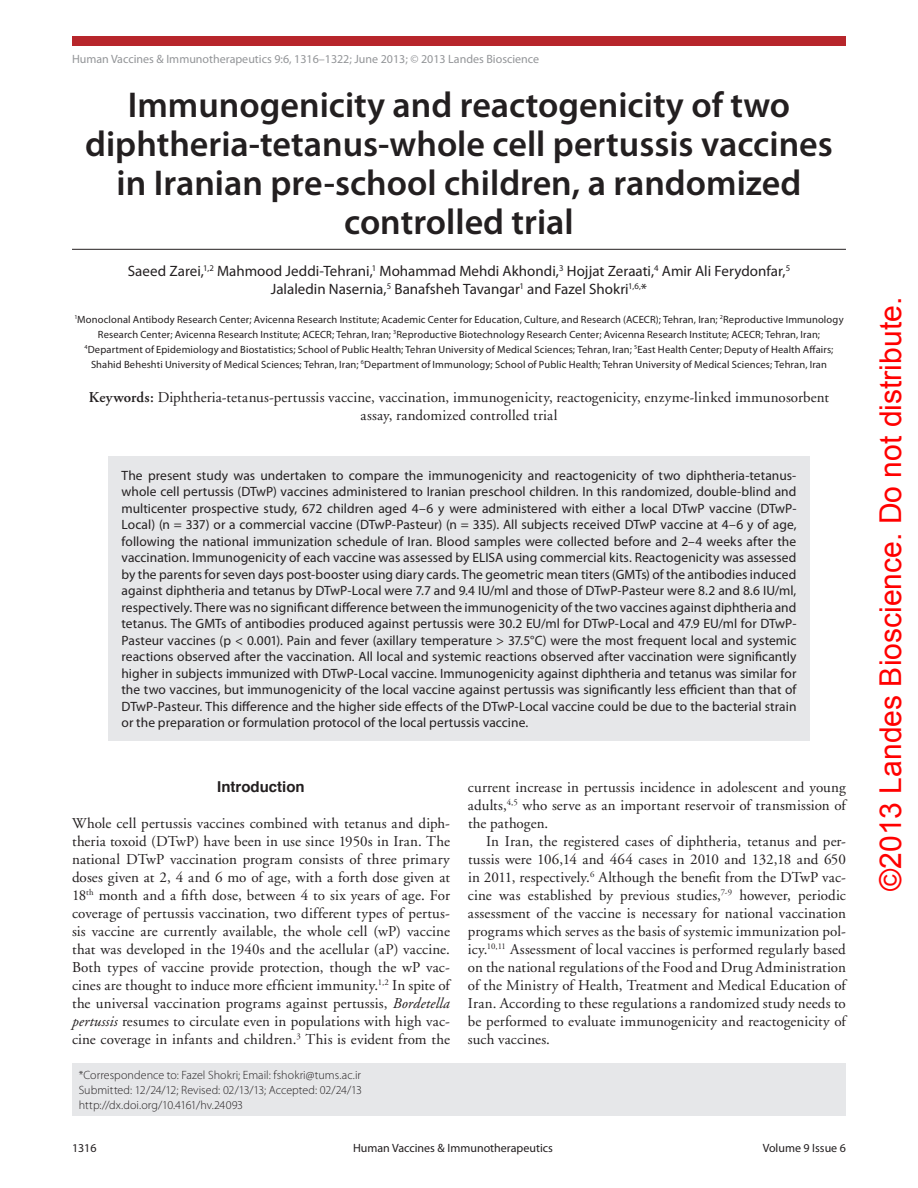
<style>
.page{position:relative;width:918px;height:1188px;background:#fff}
.page>*{position:absolute;margin:0;border:0;box-sizing:border-box;transform-origin:0 0}
.t1{font:600 36px/39px "Myriad Pro";color:#231f20;text-align:center}
.t2{font:30.15px "Arial";color:#f00}
.t3{font:15px/18px "Adobe Garamond";letter-spacing:.01em;color:#231f20;text-align:justify}
.t4{font:15px/18px "Myriad Pro";color:#231f20;text-align:center}
.t5{font:700 15px "Helvetica";color:#231f20}
.t6{font:13.5px/16.5px "Myriad Pro";letter-spacing:.005em;color:#231f20;text-align:justify}
.t7{font:300 12px/15px "Myriad Pro";letter-spacing:-.005em;color:#231f20;text-align:justify}
.t8{font:12px "Myriad Pro";color:#939598}
.t9{font:12px "Myriad Pro";color:#231f20}
.t10{font:10.5px "Myriad Pro";letter-spacing:.01em;color:#231f20}
.s1{font-weight:600}
.s2{font-style:italic}
</style>
<div class="page">
<div style="left:72px;top:36px;width:774px;height:10px;background:#b7262b"></div>
<div style="left:72px;top:1063px;width:774px;height:53px;background:#e6e7e9"></div>
<div style="left:108px;top:456px;width:702px;height:285px;background:#e6e7e9"></div>
<hr style="left:72px;top:249px;width:774px;height:1px;background:#231f20">
<p class="t8" style="left:72px;top:52px;width:469px">Human Vaccines &amp; Immunotherapeutics 9:6, 1316–1322; June 2013; © 2013 Landes Bioscience</p>
<h1 class="t1" style="left:85px;top:85px;width:749px">Immunogenicity and reactogenicity of two diphtheria-tetanus-whole cell pertussis vaccines in Iranian pre-school children, a randomized controlled trial</h1>
<p class="t4" style="left:128px;top:262px;width:664px">Saeed Zarei,<sup>1,2</sup> Mahmood Jeddi-Tehrani,<sup>1</sup> Mohammad Mehdi Akhondi,<sup>3</sup> Hojjat Zeraati,<sup>4</sup> Amir Ali Ferydonfar,<sup>5<br></sup>Jalaledin Nasernia,<sup>5</sup> Banafsheh Tavangar<sup>1</sup> and Fazel Shokri<sup>1,6,</sup>*</p>
<p class="t10" style="left:74px;top:313px;width:555px"><sup>1</sup>Monoclonal Antibody Research Center; Avicenna Research Institute; Academic Center for Education, Culture, and Research (ACEC</p>
<p class="t10" style="left:650px;top:313px;width:195px">R); Tehran, Iran; <sup>2</sup>Reproductive Immunology</p>
<p class="t10" style="left:98px;top:328px;width:212px">Research Center; Avicenna Research Institute; ACEC</p>
<p class="t10" style="left:326px;top:328px;width:412px">R; Tehran, Iran; <sup>3</sup>Reproductive Biotechnology Research Center; Avicenna Research Institute; ACEC</p>
<p class="t10" style="left:755px;top:328px;width:66px">R; Tehran, Iran;</p>
<p class="t10" style="left:85px;top:343px;width:750px"><sup>4</sup>Department of Epidemiology and Biostatistics; School of Public Health; Tehran University of Medical Sciences; Tehran, Iran; <sup>5</sup>East Health Center; Deputy of Health Affairs;</p>
<p class="t10" style="left:91px;top:358px;width:737px">Shahid Beheshti University of Medical Sciences; Tehran, Iran; <sup>6</sup>Department of Immunology; School of Public Health; Tehran University of Medical Sciences; Tehran, Iran</p>
<p class="t3" style="left:89px;top:389px;width:742px;text-align:center"><span class="s1">Keywords:</span> Diphtheria-tetanus-pertussis vaccine, vaccination, immunogenicity, reactogenicity, enzyme-linked immunosorbent assay, randomized controlled trial</p>
<p class="t6" style="left:122px;top:467px;width:677px">The present study was undertaken to compare the immunogenicity and reactogenicity of two diphtheria-tetanus&shy;whole cell pertussis (DTwP) vaccines administered to Iranian preschool children. In this randomized, double-blind and multicenter prospective study, 672 children aged 4–6 y were administered with either a local DTwP vaccine (DTwP-Local) (n = 337) or a commercial vaccine (DTwP-Pasteur) (n = 335). All subjects received DTwP vaccine at 4–6 y of age, following the national immunization schedule of Iran. Blood samples were collected before and 2–4 weeks after the vaccination. Immunogenicity of each vaccine was assessed by ELISA using commercial kits. Reactogenicity was assessed by the parents for seven days post-booster using diary cards. The geometric mean titers (GMTs) of the antibodies induced against diphtheria and tetanus by DTwP-Local were 7.7 and 9.4 IU/ml and those of DTwP-Pasteur were 8.2 and 8.6 IU/ml, respectively. There was no significant difference between the immunogenicity of the two vaccines against diphtheria and tetanus. The GMTs of antibodies produced against pertussis were 30.2 EU/ml for DTwP-Local and 47.9 EU/ml for DTwP-Pasteur vaccines (p &lt; 0.001). Pain and fever (axillary temperature &gt; 37.5°C) were the most frequent local and systemic reactions observed after the vaccination. All local and systemic reactions observed after vaccination were significantly higher in subjects immunized with DTwP-Local vaccine. Immunogenicity against diphtheria and tetanus was similar for the two vaccines, but immunogenicity of the local vaccine against pertussis was significantly less efficient than that of DTwP-Pasteur. This difference and the higher side effects of the DTwP-Local vaccine could be due to the bacterial strain or the preparation or formulation protocol of the local pertussis vaccine.</p>
<p class="t5" style="left:217px;top:775px;width:89px">Introduction</p>
<p class="t3" style="left:72px;top:815px;width:379px">Whole cell pertussis vaccines combined with tetanus and diph&shy;theria toxoid (DTwP) have been in use since 1950s in Iran. The national DTwP vaccination program consists of three primary doses given at 2, 4 and 6 mo of age, with a forth dose given at 18<sup>th</sup> month and a fifth dose, between 4 to six years of age. For coverage of pertussis vaccination, two different types of pertus&shy;sis vaccine are currently available, the whole cell (wP) vaccine that was developed in the 1940s and the acellular (aP) vaccine.<br>Both types of vaccine provide protection, though the wP vac&shy;cines are thought to induce more efficient immunity.<sup>1,2</sup> In spite of the universal vaccination programs against pertussis, <span class="s2">Bordetella pertussis</span> resumes to circulate even in populations with high vac&shy;cine coverage in infants and children.<sup>3</sup> This is evident from the</p>
<p class="t7" style="left:79px;top:1068px;width:285px">*Correspondence to: Fazel Shokri; Email: fshokri@tums.ac.ir Submitted: 12/24/12; Revised: 02/13/13; Accepted: 02/24/13 http://dx.doi.org/10.4161/hv.24093</p>
<p class="t3" style="left:468px;top:779px;width:379px">current increase in pertussis incidence in adolescent and young adults,<sup>4,5</sup> who serve as an important reservoir of transmission of the pathogen.</p>
<p class="t3" style="left:468px;top:833px;width:379px;text-indent:18px">In Iran, the registered cases of diphtheria, tetanus and per&shy;tussis were 106,14 and 464 cases in 2010 and 132,18 and 650 in 2011, respectively.<sup>6</sup> Although the benefit from the DTwP vac&shy;cine was established by previous studies,<sup>7-9</sup> however, periodic assessment of the vaccine is necessary for national vaccination programs which serves as the basis of systemic immunization pol&shy;icy.<sup>10,11</sup> Assessment of local vaccines is performed regularly based on the national regulations of the Food and Drug Administration of the Ministry of Health, Treatment and Medical Education of Iran. According to these regulations a randomized study needs to be performed to evaluate immunogenicity and reactogenicity of such vaccines.</p>
<p class="t9" style="left:72px;top:1141px;width:26px">1316</p>
<p class="t9" style="left:353px;top:1141px;width:201px">Human Vaccines &amp; Immunotherapeutics</p>
<p class="t9" style="left:763px;top:1141px;width:85px">Volume 9 Issue 6</p>
<h2 class="t2" style="left:871px;top:891px;width:595px;rotate:-90deg">©2013 Landes Bioscience. Do not distribute.</h2>
</div>
